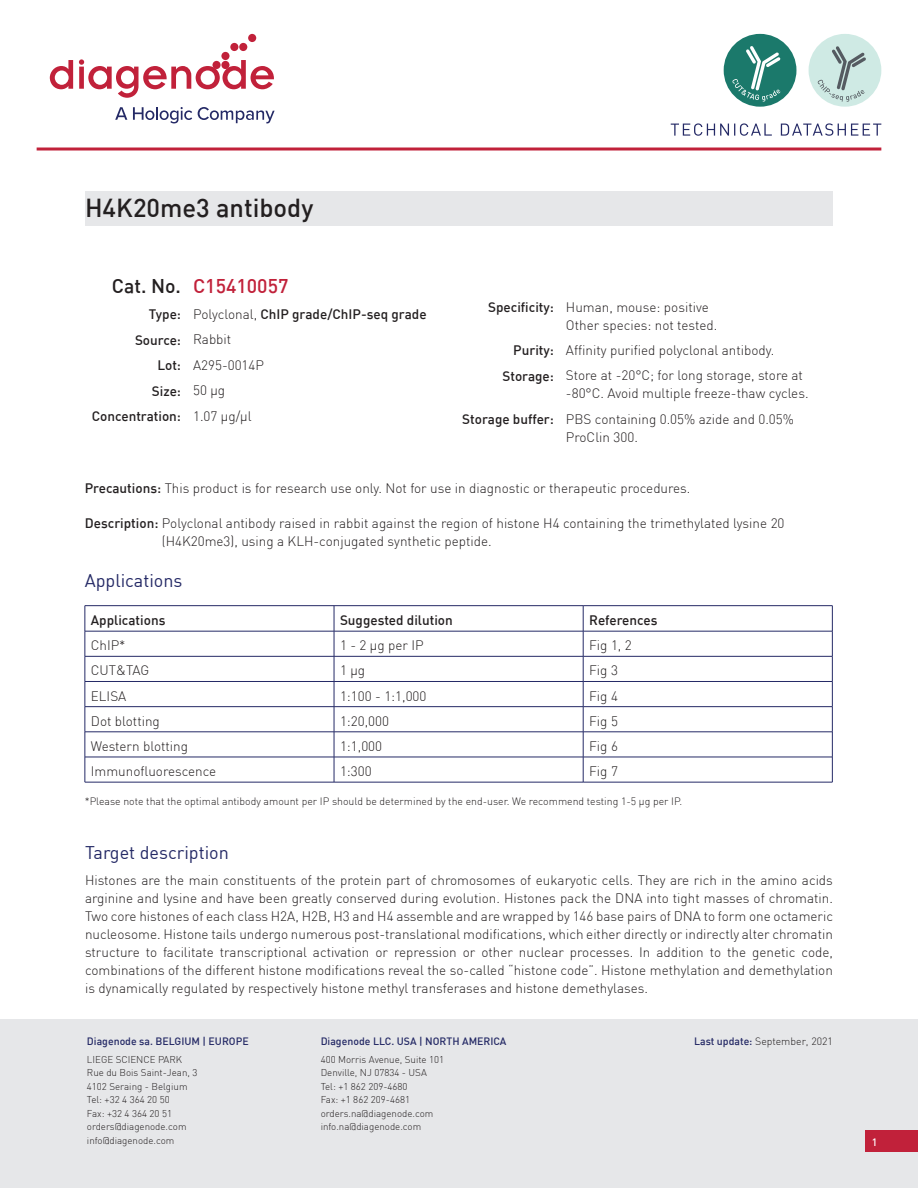
<style>
.page{position:relative;width:918px;height:1188px;background:#fff}
.page>*{position:absolute;margin:0;border:0;box-sizing:border-box;transform-origin:0 0}
.TITLE_1{font:500 25.5px "DIN";color:#231f20}
.BODY_left{font:500 19.5px "DIN";color:#c1213a}
.BODY_left-2{font:500 19.5px "DIN";color:#231f20}
.TITLE_2{font:18px "DIN";color:#252a66}
.BODY_justifié{font:300 13.5px/18px "DIN";color:#231f20;text-align:justify}
.BODY_left-3{font:300 13.5px/18px "DIN";color:#231f20}
.TAB{font:300 13.5px "DIN";color:#231f20}
.BODY_justifié-2{font:500 13.5px "DIN";color:#231f20}
.TAB-2{font:500 13.5px "DIN";color:#231f20}
.BODY_left-4{font:500 13.5px "DIN";color:#231f20}
.Reference{font:300 10.5px "DIN";color:#231f20}
.t1{font:500 10.5px "DIN";color:#252a66}
.Pied-de-page{font:300 10.5px "DIN";color:#231f20}
.t2{font:500 10.5px "DIN";color:#fff}
.t3{font:300 9.75px/13.5px "DIN";color:#231f20}
.s1{font-weight:300}
.s2{font-weight:500}
.s3{font-weight:500;color:#252a66}
</style>
<div class="page">
<div style="left:0;top:1019px;width:918px;height:169px;background:#e6e7e9"></div>
<div style="left:865px;top:1131px;width:53px;height:21px;background:#c1213a"></div>
<hr style="left:37px;top:148px;width:844px;height:3px;background:#c1213a">
<svg style="left:671px;top:123px;width:210px;height:13px"></svg>
<svg style="left:115px;top:107px;width:12px;height:13px"></svg>
<svg style="left:133px;top:107px;width:59px;height:16px"></svg>
<svg style="left:198px;top:107px;width:77px;height:16px"></svg>
<div style="left:221px;top:52px;width:9px;height:8px;background:#c1213a;border-radius:50%"></div>
<div style="left:230px;top:43px;width:8px;height:8px;background:#c1213a;border-radius:50%"></div>
<div style="left:239px;top:43px;width:8px;height:8px;background:#c1213a;border-radius:50%"></div>
<div style="left:248px;top:34px;width:8px;height:8px;background:#c1213a;border-radius:50%"></div>
<svg style="left:50px;top:60px;width:23px;height:29px"></svg>
<svg style="left:79px;top:59px;width:195px;height:39px"></svg>
<div style="left:85px;top:191px;width:748px;height:35px;background:#e6e7e9"></div>
<hr style="left:85px;top:605px;width:249px;height:1px;background:#252a66">
<hr style="left:334px;top:605px;width:249px;height:1px;background:#252a66">
<hr style="left:583px;top:605px;width:249px;height:1px;background:#252a66">
<hr style="left:85px;top:631px;width:249px;height:1px;background:#252a66">
<hr style="left:334px;top:631px;width:249px;height:1px;background:#252a66">
<hr style="left:583px;top:631px;width:249px;height:1px;background:#252a66">
<hr style="left:85px;top:656px;width:249px;height:1px;background:#252a66">
<hr style="left:334px;top:656px;width:249px;height:1px;background:#252a66">
<hr style="left:583px;top:656px;width:249px;height:1px;background:#252a66">
<hr style="left:85px;top:681px;width:249px;height:1px;background:#252a66">
<hr style="left:334px;top:681px;width:249px;height:1px;background:#252a66">
<hr style="left:583px;top:681px;width:249px;height:1px;background:#252a66">
<hr style="left:85px;top:706px;width:249px;height:1px;background:#252a66">
<hr style="left:334px;top:706px;width:249px;height:1px;background:#252a66">
<hr style="left:583px;top:706px;width:249px;height:1px;background:#252a66">
<hr style="left:85px;top:732px;width:249px;height:1px;background:#252a66">
<hr style="left:334px;top:732px;width:249px;height:1px;background:#252a66">
<hr style="left:583px;top:732px;width:249px;height:1px;background:#252a66">
<hr style="left:85px;top:757px;width:249px;height:1px;background:#252a66">
<svg style="left:85px;top:606px;width:1px;height:176px"></svg>
<hr style="left:334px;top:757px;width:249px;height:1px;background:#252a66">
<svg style="left:334px;top:606px;width:1px;height:176px"></svg>
<hr style="left:583px;top:757px;width:249px;height:1px;background:#252a66">
<svg style="left:583px;top:606px;width:1px;height:176px"></svg>
<svg style="left:832px;top:606px;width:1px;height:176px"></svg>
<hr style="left:85px;top:782px;width:249px;height:1px;background:#252a66">
<hr style="left:334px;top:782px;width:249px;height:1px;background:#252a66">
<hr style="left:583px;top:782px;width:249px;height:1px;background:#252a66">
<div style="left:809px;top:34px;width:72px;height:73px;background:#cfeae4;border-radius:50%"></div>
<svg style="left:818px;top:46px;width:48px;height:56px"></svg>
<div style="left:724px;top:34px;width:72px;height:73px;background:#1b796b;border-radius:50%"></div>
<svg style="left:733px;top:46px;width:48px;height:56px"></svg>
<p class="TITLE_1" style="left:85px;top:191px;width:230px">H4K20me3 antibody</p>
<p class="BODY_left-2" style="left:112px;top:273px;width:71px">Cat. No.</p>
<p class="BODY_left" style="left:193px;top:273px;width:97px">C15410057</p>
<p class="BODY_justifié-2" style="left:149px;top:306px;width:34px">Type:</p>
<p class="BODY_left-4" style="left:193px;top:306px;width:235px"><span class="s1">Polyclonal,</span> ChIP grade/ChIP-seq grade</p>
<p class="BODY_justifié-2" style="left:135px;top:331px;width:48px">Source:</p>
<p class="BODY_justifié" style="left:193px;top:330px;width:40px">Rabbit</p>
<p class="BODY_justifié-2" style="left:157px;top:357px;width:25px">Lot:</p>
<p class="BODY_justifié" style="left:193px;top:356px;width:72px">A295-0014P</p>
<p class="BODY_justifié-2" style="left:152px;top:382px;width:31px">Size:</p>
<p class="BODY_justifié" style="left:193px;top:381px;width:34px">50 µg</p>
<p class="BODY_justifié-2" style="left:92px;top:408px;width:91px">Concentration:</p>
<p class="BODY_justifié" style="left:193px;top:407px;width:60px">1.07 µg/µl</p>
<p class="BODY_justifié-2" style="left:488px;top:299px;width:67px">Specificity:</p>
<p class="BODY_left-3" style="left:566px;top:298px;width:153px">Human, mouse: positive<br>Other species: not tested.</p>
<p class="BODY_justifié-2" style="left:513px;top:342px;width:42px">Purity:</p>
<p class="BODY_left-3" style="left:566px;top:341px;width:210px">Affinity purified polyclonal antibody.</p>
<p class="BODY_justifié-2" style="left:502px;top:367px;width:53px">Storage:</p>
<p class="BODY_left-3" style="left:566px;top:366px;width:244px">Store at -20°C; for long storage, store at -80°C. Avoid multiple freeze-thaw cycles.</p>
<p class="BODY_justifié-2" style="left:462px;top:410px;width:93px">Storage buffer:</p>
<p class="BODY_left-3" style="left:566px;top:410px;width:230px">PBS containing 0.05% azide and 0.05%<br>ProClin 300.</p>
<p class="BODY_left-3" style="left:85px;top:479px;width:607px"><span class="s2">Precautions:</span> This product is for research use only. Not for use in diagnostic or therapeutic procedures.</p>
<p class="BODY_left-3" style="left:162px;top:514px;width:624px;text-indent:-77px"><span class="s2">Description:</span> Polyclonal antibody raised in rabbit against the region of histone H4 containing the trimethylated lysine 20 (H4K20me3), using a KLH-conjugated synthetic peptide.</p>
<p class="TITLE_2" style="left:85px;top:569px;width:99px">Applications</p>
<p class="TAB-2" style="left:91px;top:612px;width:76px">Applications</p>
<p class="TAB-2" style="left:340px;top:612px;width:114px">Suggested dilution</p>
<p class="TAB-2" style="left:589px;top:612px;width:70px">References</p>
<p class="TAB" style="left:91px;top:637px;width:36px">ChIP*</p>
<p class="TAB" style="left:340px;top:637px;width:85px">1 - 2 µg per IP</p>
<p class="TAB" style="left:589px;top:637px;width:44px">Fig 1, 2</p>
<p class="TAB" style="left:91px;top:662px;width:60px">CUT&amp;TAG</p>
<p class="TAB" style="left:340px;top:662px;width:27px">1 µg</p>
<p class="TAB" style="left:589px;top:662px;width:30px">Fig 3</p>
<p class="TAB" style="left:91px;top:687px;width:37px">ELISA</p>
<p class="TAB" style="left:340px;top:687px;width:88px">1:100 - 1:1,000</p>
<p class="TAB" style="left:589px;top:687px;width:30px">Fig 4</p>
<p class="TAB" style="left:91px;top:713px;width:70px">Dot blotting</p>
<p class="TAB" style="left:340px;top:713px;width:51px">1:20,000</p>
<p class="TAB" style="left:589px;top:713px;width:30px">Fig 5</p>
<p class="TAB" style="left:91px;top:738px;width:99px">Western blotting</p>
<p class="TAB" style="left:340px;top:738px;width:44px">1:1,000</p>
<p class="TAB" style="left:589px;top:738px;width:30px">Fig 6</p>
<p class="TAB" style="left:91px;top:763px;width:127px">Immunofluorescence</p>
<p class="TAB" style="left:340px;top:763px;width:33px">1:300</p>
<p class="TAB" style="left:589px;top:763px;width:30px">Fig 7</p>
<p class="Reference" style="left:85px;top:795px;width:599px">*Please note that the optimal antibody amount per IP should be determined by the end-user. We recommend testing 1-5 µg per IP.</p>
<p class="TITLE_2" style="left:85px;top:841px;width:145px">Target description</p>
<p class="BODY_justifié" style="left:85px;top:871px;width:750px">Histones are the main constituents of the protein part of chromosomes of eukaryotic cells. They are rich in the amino acids arginine and lysine and have been greatly conserved during evolution. Histones pack the DNA into tight masses of chromatin.<br>Two core histones of each class H2A, H2B, H3 and H4 assemble and are wrapped by 146 base pairs of DNA to form one octameric nucleosome. Histone tails undergo numerous post-translational modifications, which either directly or indirectly alter chromatin structure to facilitate transcriptional activation or repression or other nuclear processes. In addition to the genetic code, combinations of the different histone modifications reveal the so-called “histone code”. Histone methylation and demethylation is dynamically regulated by respectively histone methyl transferases and histone demethylases.</p>
<p class="t1" style="left:87px;top:1034px;width:163px">Diagenode sa. BELGIUM | EUROPE</p>
<p class="t3" style="left:87px;top:1052px;width:112px">LIEGE SCIENCE PARK<br>Rue du Bois Saint-Jean, 3<br>4102 Seraing - Belgium<br>Tel: +32 4 364 20 50<br>Fax: +32 4 364 20 51 orders@diagenode.com info@diagenode.com</p>
<p class="t1" style="left:321px;top:1034px;width:187px">Diagenode LLC. USA | NORTH AMERICA</p>
<p class="t3" style="left:321px;top:1052px;width:125px">400 Morris Avenue, Suite 101<br>Denville, NJ 07834 - USA<br>Tel: +1 862 209-4680<br>Fax: +1 862 209-4681 orders.na@diagenode.com info.na@diagenode.com</p>
<p class="Pied-de-page" style="left:694px;top:1035px;width:140px"><span class="s3">Last update:</span> September, 2021</p>
<p class="t2" style="left:872px;top:1136px;width:7px">1</p>
</div>
